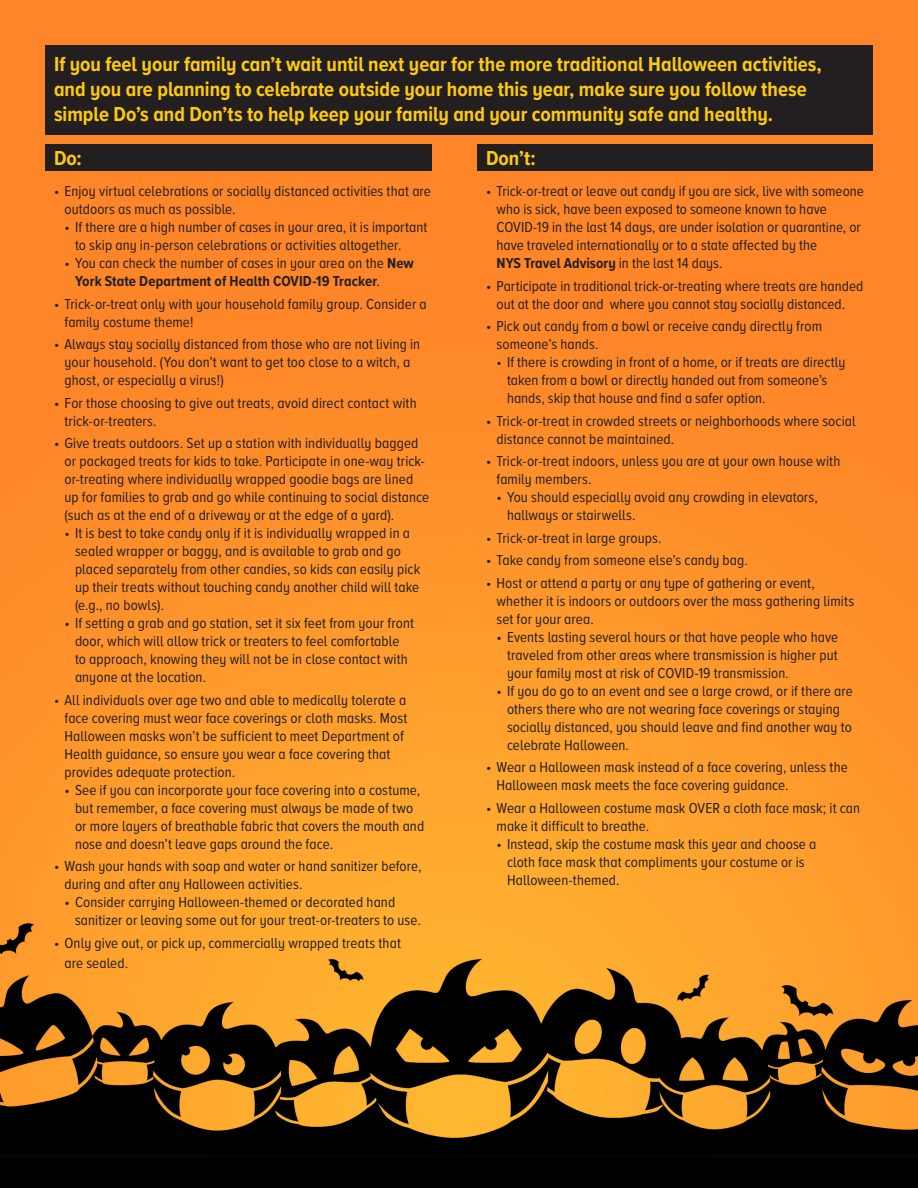
<style>
.page{position:relative;width:918px;height:1188px;background:#fff}
.page>*{position:absolute;margin:0;border:0;box-sizing:border-box;transform-origin:0 0}
.t1{font:700 21px/25.2px "Proxima Nova A Cond";color:#feca0a}
.hanging_indent_1{font:15px/18px "Proxima Nova A Cond";letter-spacing:.005em;color:#231f20}
.hanging_indent_2{font:15px/18px "Proxima Nova A Cond";letter-spacing:.005em;color:#231f20}
.hanging_indent_2-2{font:700 15px/18px "Proxima Nova A Cond";letter-spacing:.01em;color:#231f20}
.s1{font-weight:700}
.s2{font-weight:400}
</style>
<div class="page">
<img style="left:0;top:0;width:918px;height:1188px">
<div style="left:45px;top:45px;width:828px;height:90px;background:#231f20"></div>
<div style="left:45px;top:144px;width:387px;height:27px;background:#231f20"></div>
<div style="left:477px;top:144px;width:396px;height:27px;background:#231f20"></div>
<p class="t1" style="left:54px;top:51px;width:769px">If you feel your family can’t wait until next year for the more traditional Halloween activities, and you are planning to celebrate outside your home this year, make sure you follow these simple Do’s and Don’ts to help keep your family and your community safe and healthy.</p>
<p class="t1" style="left:486px;top:145px;width:51px">Don’t:</p>
<p class="hanging_indent_1" style="left:496px;top:182px;width:369px;text-indent:-10px">• Trick-or-treat or leave out candy if you are sick, live with someone who is sick, have been exposed to someone known to have COVID-19 in the last 14 days, are under isolation or quarantine, or have traveled internationally or to a state affected by the<br><span class="s1">NYS Travel Advisory</span> in the last 14 days.</p>
<p class="hanging_indent_1" style="left:486px;top:276px;width:379px;text-align:center">• Participate in traditional trick-or-treating where treats are handed out at the door and where you cannot stay socially distanced.</p>
<p class="hanging_indent_1" style="left:496px;top:317px;width:327px;text-indent:-10px">• Pick out candy from a bowl or receive candy directly from someone’s hands.</p>
<p class="hanging_indent_2" style="left:507px;top:353px;width:340px;text-indent:-10px">• If there is crowding in front of a home, or if treats are directly taken from a bowl or directly handed out from someone’s hands, skip that house and find a safer option.</p>
<p class="hanging_indent_1" style="left:496px;top:411px;width:361px;text-indent:-10px">• Trick-or-treat in crowded streets or neighborhoods where social distance cannot be maintained.</p>
<p class="hanging_indent_1" style="left:496px;top:452px;width:345px;text-indent:-10px">• Trick-or-treat indoors, unless you are at your own house with family members.</p>
<p class="hanging_indent_2" style="left:507px;top:488px;width:312px;text-indent:-10px">• You should especially avoid any crowding in elevators, hallways or stairwells.</p>
<p class="hanging_indent_1" style="left:486px;top:528px;width:177px">• Trick-or-treat in large groups.</p>
<p class="hanging_indent_1" style="left:486px;top:551px;width:263px">• Take candy from someone else’s candy bag.</p>
<p class="hanging_indent_1" style="left:496px;top:573px;width:359px;text-indent:-10px">• Host or attend a party or any type of gathering or event, whether it is indoors or outdoors over the mass gathering limits set for your area.</p>
<p class="hanging_indent_2" style="left:507px;top:627px;width:333px;text-align:justify;text-indent:-10px">• Events lasting several hours or that have people who have traveled from other areas where transmission is higher put your family most at risk of COVID-19 transmission.</p>
<p class="hanging_indent_2" style="left:507px;top:681px;width:347px;text-indent:-10px">• If you do go to an event and see a large crowd, or if there are others there who are not wearing face coverings or staying socially distanced, you should leave and find another way to celebrate Halloween.</p>
<p class="hanging_indent_1" style="left:496px;top:758px;width:353px;text-indent:-10px">• Wear a Halloween mask instead of a face covering, unless the<br>Halloween mask meets the face covering guidance.</p>
<p class="hanging_indent_1" style="left:496px;top:798px;width:365px;text-indent:-10px">• Wear a Halloween costume mask OVER a cloth face mask; it can make it difficult to breathe.</p>
<p class="hanging_indent_2" style="left:507px;top:834px;width:311px;text-indent:-10px">• Instead, skip the costume mask this year and choose a cloth face mask that compliments your costume or is<br>Halloween-themed.</p>
<p class="t1" style="left:54px;top:145px;width:29px">Do:</p>
<p class="hanging_indent_1" style="left:64px;top:182px;width:368px;text-indent:-10px">• Enjoy virtual celebrations or socially distanced activities that are outdoors as much as possible.</p>
<p class="hanging_indent_2" style="left:75px;top:218px;width:354px;text-indent:-10px">• If there are a high number of cases in your area, it is important to skip any in-person celebrations or activities altogether.</p>
<p class="hanging_indent_2-2" style="left:75px;top:254px;width:340px;text-indent:-10px"><span class="s2">• You can check the number of cases in your area on the</span> New<br>York State Department of Health COVID-19 Tracker<span class="s2">.</span></p>
<p class="hanging_indent_1" style="left:64px;top:294px;width:364px;text-indent:-10px">• Trick-or-treat only with your household family group. Consider a family costume theme!</p>
<p class="hanging_indent_1" style="left:64px;top:335px;width:357px;text-indent:-10px">• Always stay socially distanced from those who are not living in your household. (You don’t want to get too close to a witch, a ghost, or especially a virus!)</p>
<p class="hanging_indent_1" style="left:64px;top:393px;width:354px;text-indent:-10px">• For those choosing to give out treats, avoid direct contact with trick-or-treaters.</p>
<p class="hanging_indent_1" style="left:64px;top:434px;width:366px;text-indent:-10px">• Give treats outdoors. Set up a station with individually bagged or packaged treats for kids to take. Participate in one-way trick&shy;or-treating where individually wrapped goodie bags are lined up for families to grab and go while continuing to social distance (such as at the end of a driveway or at the edge of a yard).</p>
<p class="hanging_indent_2" style="left:75px;top:524px;width:347px;text-indent:-10px">• It is best to take candy only if it is individually wrapped in a sealed wrapper or baggy, and is available to grab and go placed separately from other candies, so kids can easily pick up their treats without touching candy another child will take (e.g., no bowls).</p>
<p class="hanging_indent_2" style="left:75px;top:614px;width:341px;text-indent:-10px">• If setting a grab and go station, set it six feet from your front door, which will allow trick or treaters to feel comfortable to approach, knowing they will not be in close contact with anyone at the location.</p>
<p class="hanging_indent_1" style="left:64px;top:690px;width:344px;text-indent:-10px">• All individuals over age two and able to medically tolerate a face covering must wear face coverings or cloth masks. Most Halloween masks won’t be sufficient to meet Department of Health guidance, so ensure you wear a face covering that provides adequate protection.</p>
<p class="hanging_indent_2" style="left:75px;top:780px;width:351px;text-indent:-10px">• See if you can incorporate your face covering into a costume, but remember, a face covering must always be made of two or more layers of breathable fabric that covers the mouth and nose and doesn’t leave gaps around the face.</p>
<p class="hanging_indent_1" style="left:64px;top:857px;width:359px;text-indent:-10px">• Wash your hands with soap and water or hand sanitizer before, during and after any Halloween activities.</p>
<p class="hanging_indent_2" style="left:75px;top:893px;width:347px;text-indent:-10px">• Consider carrying Halloween-themed or decorated hand sanitizer or leaving some out for your treat-or-treaters to use.</p>
<p class="hanging_indent_1" style="left:64px;top:932px;width:338px;line-height:19.8px;text-indent:-10px">• Only give out, or pick up, commercially wrapped treats that are sealed.</p>
</div>
